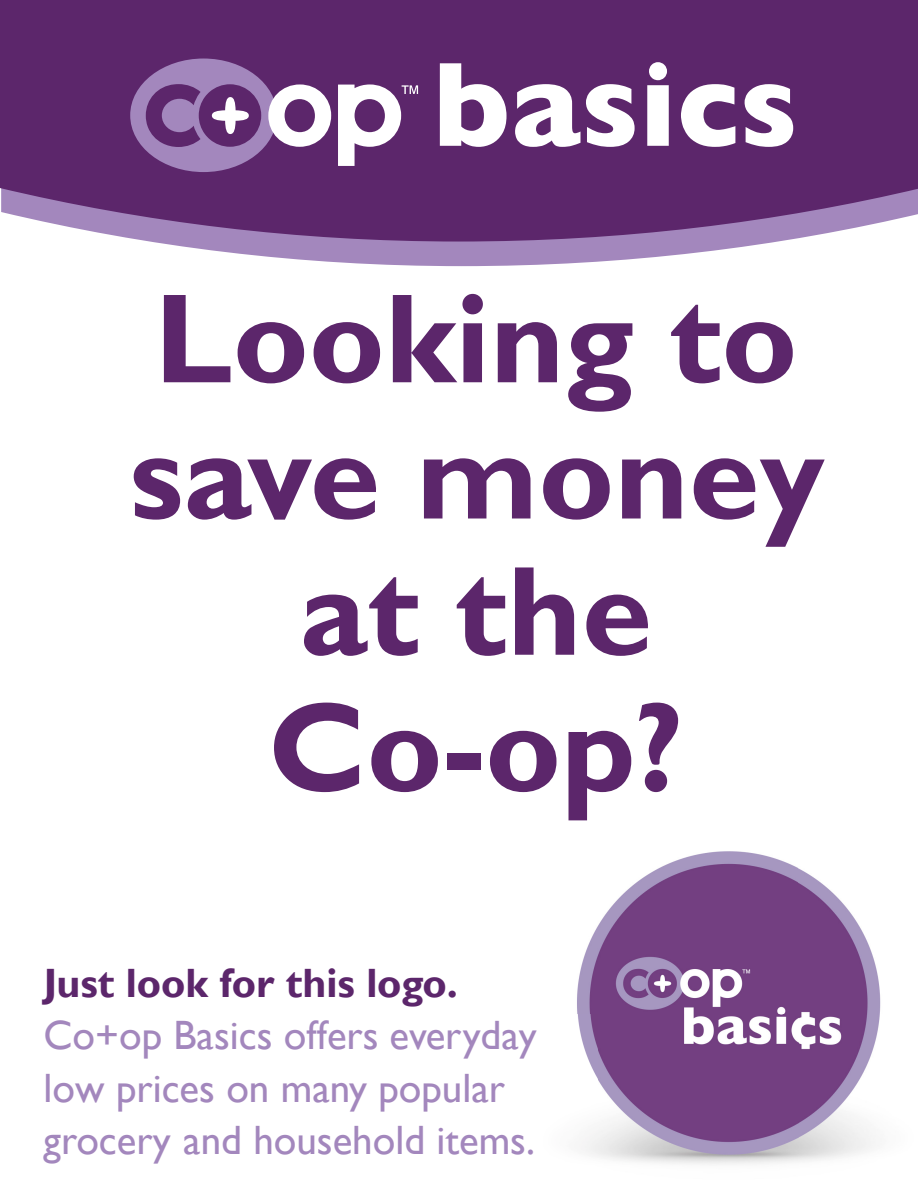
<style>
.page{position:relative;width:918px;height:1188px;background:#fff}
.page>*{position:absolute;margin:0;border:0;box-sizing:border-box;transform-origin:0 0}
.t1{font:700 127.95px/136.2px "Gill Sans";color:#5c266b;text-align:center}
.t2{font:40.95px/52.1px "Gill Sans";color:#a387bd}
.t3{font:700 40.95px "Gill Sans";color:#5c266b}
</style>
<div class="page">
<img style="left:577px;top:851px;width:304px;height:313px">
<svg style="left:153px;top:242px;width:621px;height:24px;fill:#a387bd"></svg>
<svg style="left:0;top:0;width:918px;height:242px;background:#643174"></svg>
<svg style="left:440px;top:63px;width:67px;height:84px"></svg>
<svg style="left:515px;top:84px;width:65px;height:63px"></svg>
<svg style="left:586px;top:84px;width:49px;height:63px"></svg>
<svg style="left:647px;top:62px;width:22px;height:84px"></svg>
<svg style="left:681px;top:84px;width:54px;height:63px"></svg>
<svg style="left:745px;top:84px;width:48px;height:63px"></svg>
<div style="left:130px;top:59px;width:147px;height:113px;background:#a387bd;border-radius:50%"></div>
<svg style="left:146px;top:84px;width:115px;height:63px"></svg>
<svg style="left:268px;top:84px;width:63px;height:63px"></svg>
<svg style="left:338px;top:84px;width:80px;height:82px"></svg>
<h1 class="t1" style="left:129px;top:275px;width:697px">Looking to save money at the<br>Co-op?</h1>
<p class="t3" style="left:44px;top:959px;width:416px">Just look for this logo.</p>
<p class="t2" style="left:44px;top:1010px;width:495px">Co+op Basics offers everyday low prices on many popular grocery and household items.</p>
</div>
